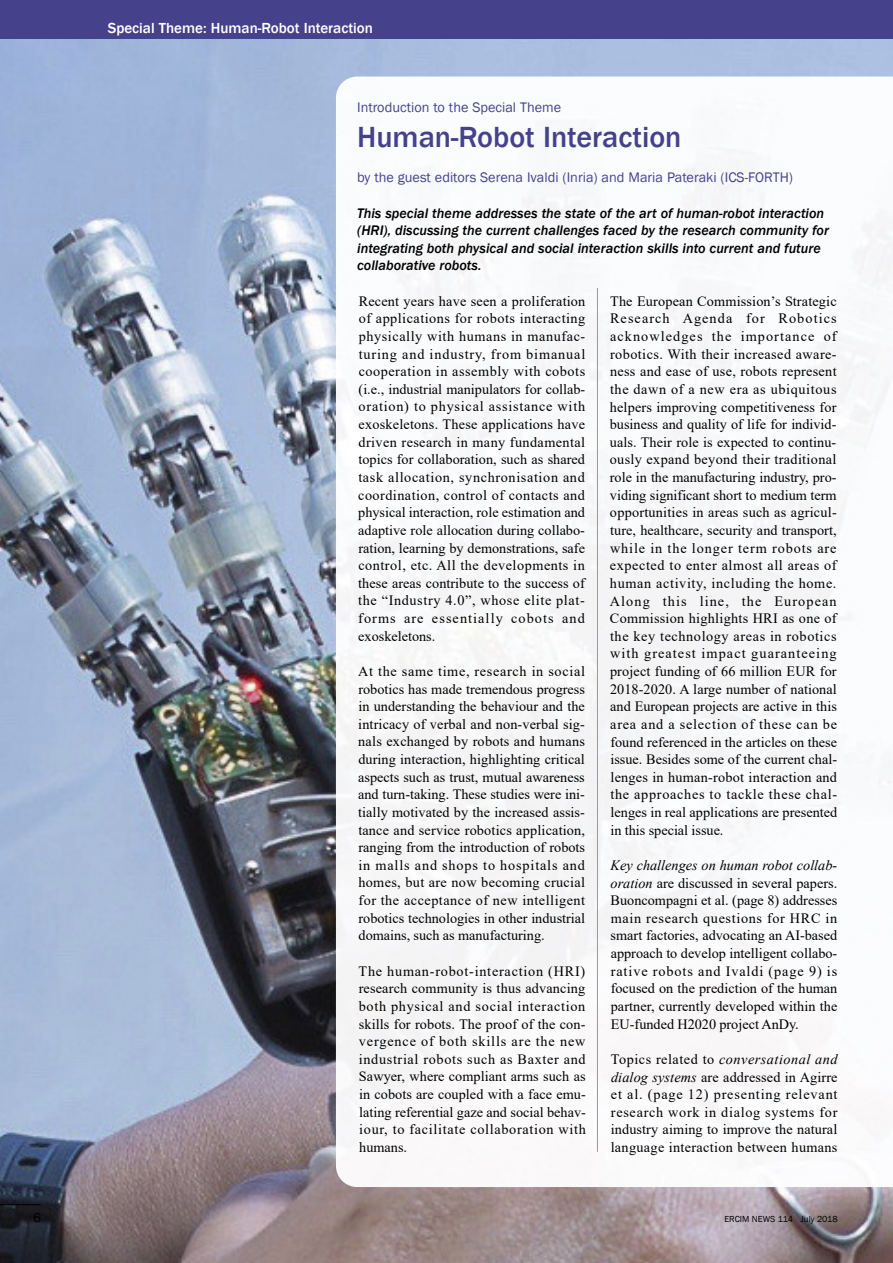
<style>
.page{position:relative;width:893px;height:1263px;background:#fff}
.page>*{position:absolute;margin:0;border:0;box-sizing:border-box;transform-origin:0 0}
.t1{font:500 30px "Franklin Gothic";color:#46418b}
.t2{font:500 15px "Franklin Gothic";color:#fff}
.t3{font:14.25px/17.7px "Times New Roman";color:#000;text-align:justify}
.t4{font:italic 500 14.25px/17.7px "Franklin Gothic";color:#000}
.t5{font:14.25px "Franklin Gothic";color:#46418b}
.t6{font:13.5px "Franklin Gothic";color:#000}
.t7{font:9px "Franklin Gothic";color:#000}
.s1{font-style:italic}
</style>
<div class="page">
<img style="left:0;top:38px;width:893px;height:1225px">
<hr style="left:0;top:1204px;width:41px;height:1px;background:#000">
<div style="left:0;top:0;width:893px;height:38px;background:#46418b"></div>
<img style="left:336px;top:77px;width:557px;height:1110px">
<hr style="left:597px;top:288px;width:1px;height:864px;background:#999">
<p class="t2" style="left:108px;top:20px;width:267px">Special theme: Human-Robot Interaction</p>
<p class="t5" style="left:357px;top:99px;width:206px">Introduction to the Special Theme</p>
<h1 class="t1" style="left:357px;top:120px;width:326px">Human-Robot Interaction</h1>
<p class="t5" style="left:357px;top:169px;width:437px">by the guest editors Serena Ivaldi (Inria) and Maria Pateraki (ICS-FORTH)</p>
<p class="t4" style="left:357px;top:204px;width:473px">This special theme addresses the state of the art of human-robot interaction (HRI), discussing the current challenges faced by the research community for integrating both physical and social interaction skills into current and future collaborative robots.</p>
<p class="t3" style="left:358px;top:292px;width:229px">Recent years have seen a proliferation of applications for robots interacting physically with humans in manufac&shy;turing and industry, from bimanual cooperation in assembly with cobots (i.e., industrial manipulators for collab&shy;oration) to physical assistance with exoskeletons. These applications have driven research in many fundamental topics for collaboration, such as shared task allocation, synchronisation and coordination, control of contacts and physical interaction, role estimation and adaptive role allocation during collabo&shy;ration, learning by demonstrations, safe control, etc. All the developments in these areas contribute to the success of the “Industry 4.0”, whose elite plat&shy;forms are essentially cobots and exoskeletons.</p>
<p class="t3" style="left:358px;top:662px;width:228px">At the same time, research in social robotics has made tremendous progress in understanding the behaviour and the intricacy of verbal and non-verbal sig&shy;nals exchanged by robots and humans during interaction, highlighting critical aspects such as trust, mutual awareness and turn-taking. These studies were ini&shy;tially motivated by the increased assis&shy;tance and service robotics application, ranging from the introduction of robots in malls and shops to hospitals and homes, but are now becoming crucial for the acceptance of new intelligent robotics technologies in other industrial domains, such as manufacturing.</p>
<p class="t3" style="left:359px;top:962px;width:229px">The human-robot-interaction (HRI) research community is thus advancing both physical and social interaction skills for robots. The proof of the con&shy;vergence of both skills are the new industrial robots such as Baxter and Sawyer, where compliant arms such as in cobots are coupled with a face emu&shy;lating referential gaze and social behav&shy;iour, to facilitate collaboration with humans.</p>
<p class="t3" style="left:610px;top:292px;width:229px">The European Commission’s Strategic Research Agenda for Robotics acknowledges the importance of robotics. With their increased aware&shy;ness and ease of use, robots represent the dawn of a new era as ubiquitous helpers improving competitiveness for business and quality of life for individ&shy;uals. Their role is expected to continu&shy;ously expand beyond their traditional role in the manufacturing industry, pro&shy;viding significant short to medium term opportunities in areas such as agricul&shy;ture, healthcare, security and transport, while in the longer term robots are expected to enter almost all areas of human activity, including the home.<br>Along this line, the European Commission highlights HRI as one of the key technology areas in robotics with greatest impact guaranteeing project funding of 66 million EUR for 2018-2020. A large number of national and European projects are active in this area and a selection of these can be found referenced in the articles on these issue. Besides some of the current chal&shy;lenges in human-robot interaction and the approaches to tackle these chal&shy;lenges in real applications are presented in this special issue.</p>
<p class="t3" style="left:611px;top:856px;width:228px"><span class="s1">Key challenges on human robot collab&shy;oration</span> are discussed in several papers.<br>Buoncompagni et al. (page 8) addresses main research questions for HRC in smart factories, advocating an AI-based approach to develop intelligent collabo&shy;rative robots and Ivaldi (page 9) is focused on the prediction of the human partner, currently developed within the EU-funded H2020 project AnDy.</p>
<p class="t3" style="left:611px;top:1050px;width:228px">Topics related to <span class="s1">conversational and dialog systems</span> are addressed in Agirre et al. (page 12) presenting relevant research work in dialog systems for industry aiming to improve the natural language interaction between humans</p>
<p class="t6" style="left:33px;top:1210px;width:9px">6</p>
<p class="t7" style="left:724px;top:1214px;width:115px">ERCIM NEWS 114 July 2018</p>
</div>
